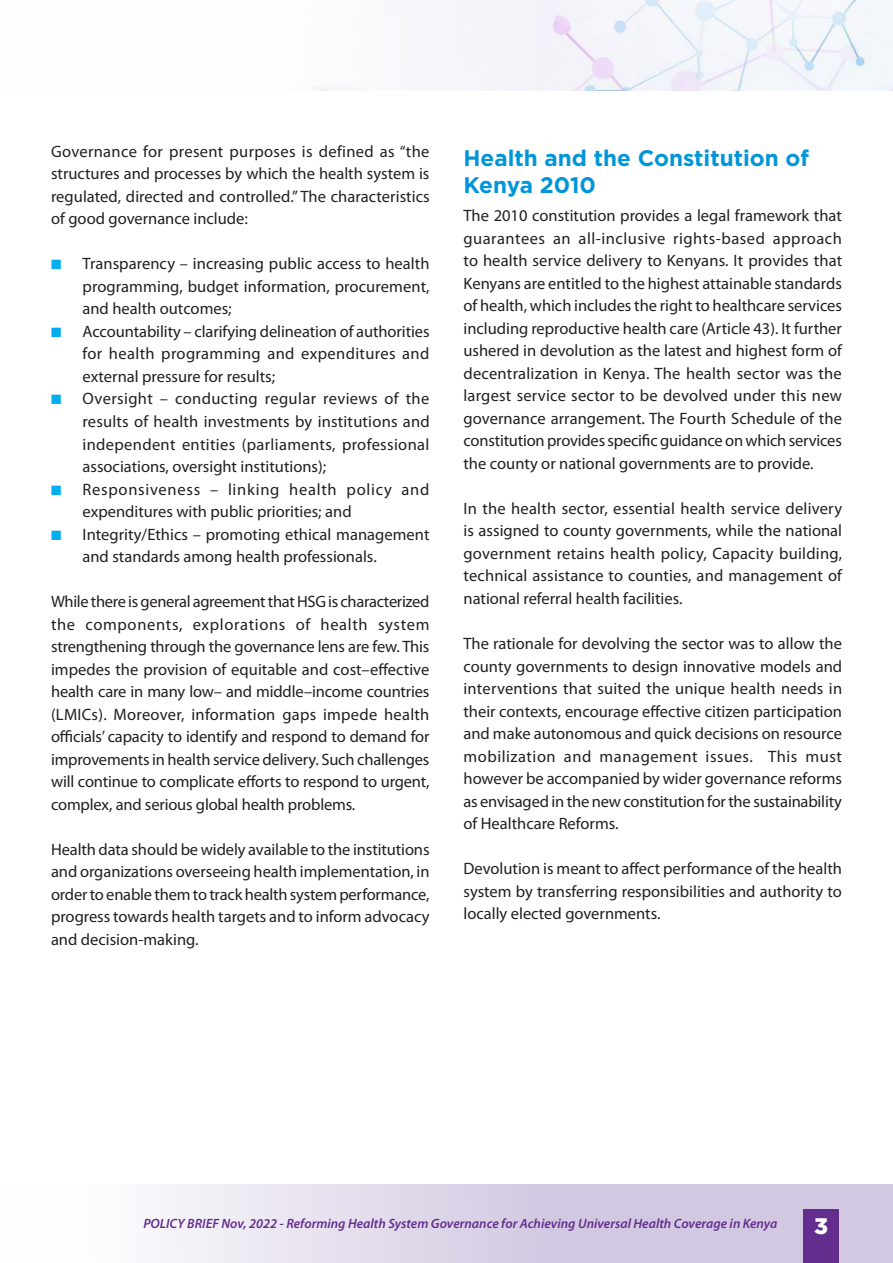
<style>
.page{position:relative;width:893px;height:1263px;background:#fff}
.page>*{position:absolute;margin:0;border:0;box-sizing:border-box;transform-origin:0 0}
.Heads_2{font:700 22.5px/27px "Gotham";color:#0095d9}
.t1{font:900 22.5px "Gotham";color:#fff}
.Bullets{font:16.5px/22.5px "Myriad Pro";color:#231f20;text-align:justify}
.Bullets-2{font:16.5px/22.5px "Myriad Pro";letter-spacing:.035em;color:#231f20}
.t2{font:italic 600 13.5px "Myriad Pro";color:#632d8e}
.s1{color:#00aeef}
</style>
<div class="page">
<hr style="left:0;top:1183px;width:1px;height:80px;background:#d2c8e1">
<div style="left:0;top:1184px;width:893px;height:79px;background:linear-gradient(to right,#fdfcfd,#c6bad9)"></div>
<div style="left:803px;top:1209px;width:36px;height:54px;background:#632d8e"></div>
<div style="left:0;top:0;width:893px;height:90px;background:#f7f7fc"></div>
<p class="Bullets" style="left:51px;top:140px;width:380px">Governance for present purposes is defined as “the structures and processes by which the health system is regulated, directed and controlled.” The characteristics of good governance include:</p>
<p class="Bullets" style="left:83px;top:252px;width:349px;text-indent:-32px"><span class="s1">■</span> Transparency – increasing public access to health programming, budget information, procurement, and health outcomes;</p>
<p class="Bullets" style="left:83px;top:320px;width:348px;text-indent:-32px"><span class="s1">■</span> Accountability – clarifying delineation of authorities for health programming and expenditures and external pressure for results;</p>
<p class="Bullets" style="left:83px;top:387px;width:349px;text-indent:-32px"><span class="s1">■</span> Oversight – conducting regular reviews of the results of health investments by institutions and independent entities (parliaments, professional associations, oversight institutions);</p>
<p class="Bullets-2" style="left:83px;top:477px;width:348px;text-indent:-32px"><span class="s1">■</span> Responsiveness – linking health policy and expenditures with public priorities; and</p>
<p class="Bullets" style="left:83px;top:522px;width:348px;text-indent:-32px"><span class="s1">■</span> Integrity/Ethics – promoting ethical management and standards among health professionals.</p>
<p class="Bullets" style="left:51px;top:590px;width:380px">While there is general agreement that HSG is characterized the components, explorations of health system strengthening through the governance lens are few. This impedes the provision of equitable and cost–effective health care in many low– and middle–income countries (LMICs). Moreover, information gaps impede health officials’ capacity to identify and respond to demand for improvements in health service delivery. Such challenges will continue to complicate efforts to respond to urgent, complex, and serious global health problems.</p>
<p class="Bullets" style="left:51px;top:837px;width:380px">Health data should be widely available to the institutions and organizations overseeing health implementation, in order to enable them to track health system performance, progress towards health targets and to inform advocacy and decision-making.</p>
<p class="Heads_2" style="left:463px;top:144px;width:347px">Health and the Constitution of<br>Kenya 2010</p>
<p class="Bullets" style="left:463px;top:204px;width:380px">The 2010 constitution provides a legal framework that guarantees an all-inclusive rights-based approach to health service delivery to Kenyans. It provides that Kenyans are entitled to the highest attainable standards of health, which includes the right to healthcare services including reproductive health care (Article 43). It further ushered in devolution as the latest and highest form of decentralization in Kenya. The health sector was the largest service sector to be devolved under this new governance arrangement. The Fourth Schedule of the constitution provides specific guidance on which services the county or national governments are to provide.</p>
<p class="Bullets" style="left:463px;top:497px;width:380px">In the health sector, essential health service delivery is assigned to county governments, while the national government retains health policy, Capacity building, technical assistance to counties, and management of national referral health facilities.</p>
<p class="Bullets" style="left:463px;top:632px;width:380px">The rationale for devolving the sector was to allow the county governments to design innovative models and interventions that suited the unique health needs in their contexts, encourage effective citizen participation and make autonomous and quick decisions on resource mobilization and management issues. This must however be accompanied by wider governance reforms as envisaged in the new constitution for the sustainability of Healthcare Reforms.</p>
<p class="Bullets" style="left:463px;top:857px;width:380px">Devolution is meant to affect performance of the health system by transferring responsibilities and authority to locally elected governments.</p>
<p class="t2" style="left:143px;top:1215px;width:635px">POLICY BRIEF Nov, 2022 - Reforming Health System Governance for Achieving Universal Health Coverage in Kenya</p>
<h1 class="t1" style="left:814px;top:1211px;width:15px">3</h1>
</div>
